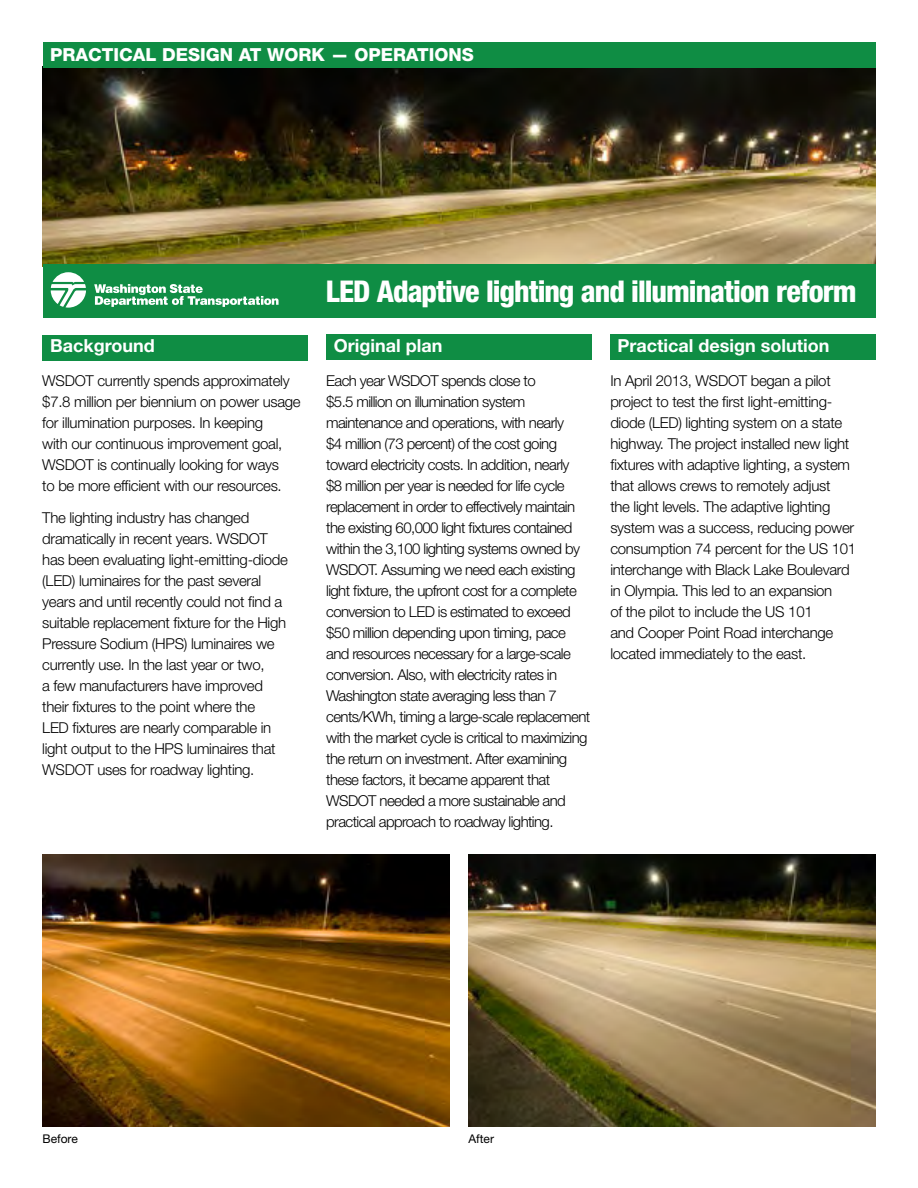
<style>
.page{position:relative;width:918px;height:1188px;background:#fff}
.page>*{position:absolute;margin:0;border:0;box-sizing:border-box;transform-origin:0 0}
.t1{font:800 condensed 30px "Helvetica Neue LT Std";letter-spacing:-.03em;color:#fff}
.t2{font:700 18px "Helvetica Neue LT Std";color:#fff}
.t3{font:800 18px "Helvetica Neue LT Std";color:#fff}
.t4{font:300 15px/21px "Helvetica Neue LT Std";letter-spacing:-.02em;color:#000}
.t5{font:300 15px/21px "Helvetica Neue LT Std";letter-spacing:-.04em;color:#000}
.t6{font:12px "Helvetica Neue LT Std";color:#000}
</style>
<div class="page">
<img style="left:43px;top:68px;width:832px;height:197px">
<div style="left:43px;top:335px;width:265px;height:25px;background:#0f8d44"></div>
<div style="left:326px;top:335px;width:266px;height:25px;background:#0f8d44"></div>
<div style="left:610px;top:334px;width:265px;height:26px;background:#0f8d44"></div>
<div style="left:43px;top:265px;width:832px;height:53px;background:#0f8d44"></div>
<svg style="left:94px;top:284px;width:185px;height:23px"></svg>
<svg style="left:51px;top:272px;width:35px;height:36px"></svg>
<img style="left:43px;top:855px;width:407px;height:271px">
<img style="left:469px;top:855px;width:407px;height:271px">
<div style="left:43px;top:43px;width:832px;height:25px;background:#0f8d44"></div>
<p class="t3" style="left:50px;top:44px;width:425px">PRACTICAL DESIGN AT WORK — OPERATIONS</p>
<h1 class="t1" style="left:326px;top:273px;width:533px">LED Adaptive lighting and illumination reform</h1>
<p class="t2" style="left:50px;top:335px;width:106px">Background</p>
<p class="t2" style="left:334px;top:335px;width:110px">Original plan</p>
<p class="t2" style="left:618px;top:334px;width:213px">Practical design solution</p>
<p class="t4" style="left:42px;top:370px;width:260px">WSDOT currently spends approximately $7.8 million per biennium on power usage for illumination purposes. In keeping<br>with our continuous improvement goal, WSDOT is continually looking for ways<br>to be more efficient with our resources.</p>
<p class="t4" style="left:42px;top:507px;width:247px">The lighting industry has changed dramatically in recent years. WSDOT has been evaluating light-emitting-diode (LED) luminaires for the past several years and until recently could not find a suitable replacement fixture for the High Pressure Sodium (HPS) luminaires we currently use. In the last year or two,<br>a few manufacturers have improved their fixtures to the point where the<br>LED fixtures are nearly comparable in light output to the HPS luminaires that WSDOT uses for roadway lighting.</p>
<p class="t5" style="left:326px;top:370px;width:266px">Each year WSDOT spends close to<br>$5.5 million on illumination system maintenance and operations, with nearly<br>$4 million (73 percent) of the cost going toward electricity costs. In addition, nearly<br>$8 million per year is needed for life cycle replacement in order to effectively maintain the existing 60,000 light fixtures contained within the 3,100 lighting systems owned by WSDOT. Assuming we need each existing light fixture, the upfront cost for a complete conversion to LED is estimated to exceed $50 million depending upon timing, pace and resources necessary for a large-scale conversion. Also, with electricity rates in Washington state averaging less than 7 cents/KWh, timing a large-scale replacement with the market cycle is critical to maximizing the return on investment. After examining these factors, it became apparent that WSDOT needed a more sustainable and practical approach to roadway lighting.</p>
<p class="t4" style="left:610px;top:370px;width:247px">In April 2013, WSDOT began a pilot project to test the first light-emitting&shy;diode (LED) lighting system on a state highway. The project installed new light fixtures with adaptive lighting, a system that allows crews to remotely adjust<br>the light levels. The adaptive lighting system was a success, reducing power consumption 74 percent for the US 101 interchange with Black Lake Boulevard in Olympia. This led to an expansion<br>of the pilot to include the US 101<br>and Cooper Point Road interchange located immediately to the east.</p>
<p class="t6" style="left:43px;top:1131px;width:37px">Before</p>
<p class="t6" style="left:469px;top:1131px;width:27px">After</p>
</div>
